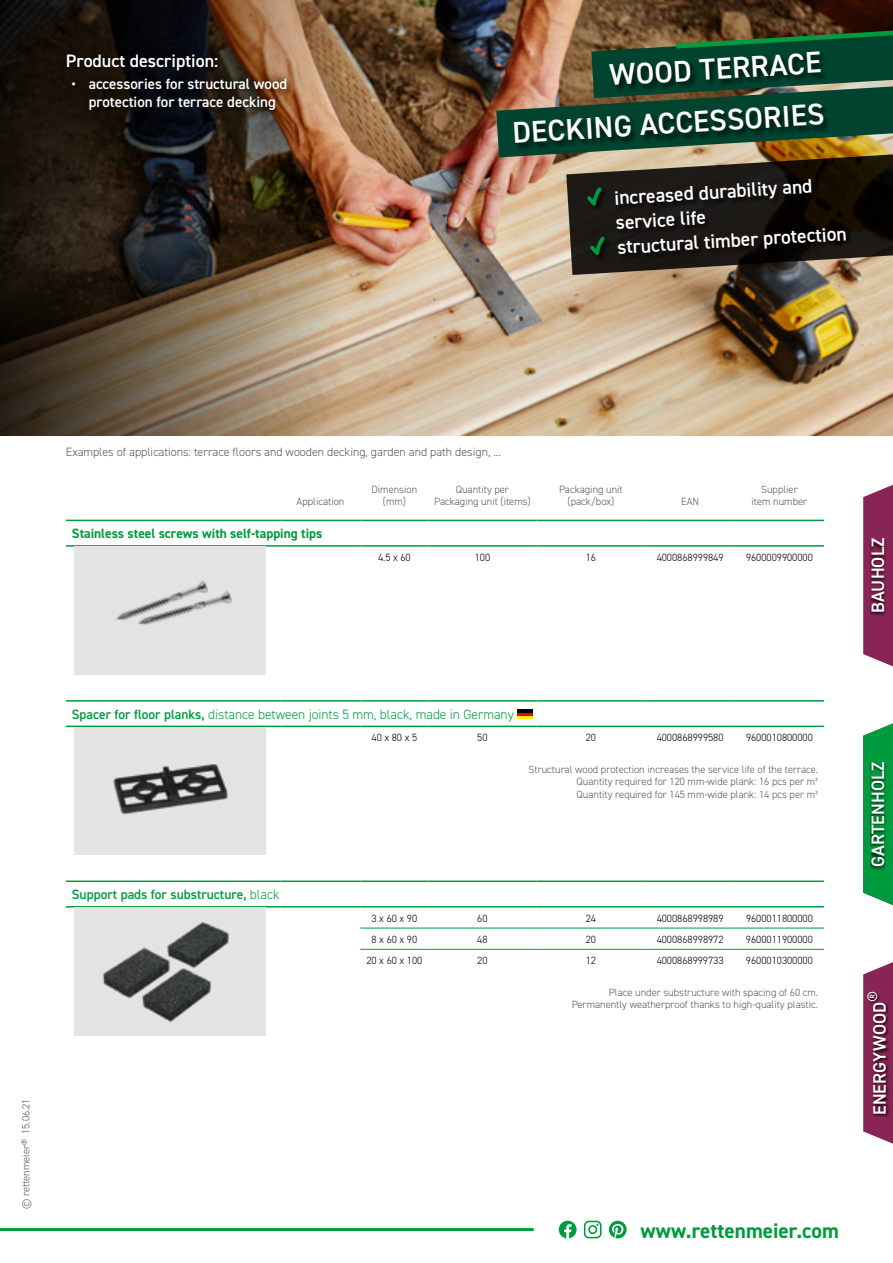
<style>
.page{position:relative;width:893px;height:1263px;background:#fff}
.page>*{position:absolute;margin:0;border:0;box-sizing:border-box;transform-origin:0 0}
.t1{font:600 30px/51px "DIN2014";color:#fff;text-align:right}
.t2{font:700 21.15px "DIN2014";color:#009b3e}
.t3{font:600 19.65px/24.8px "DIN2014";color:#fff}
.t4{font:600 18px "DIN2014";letter-spacing:.005em;color:#fff}
.t5{font:600 15px/18px "DIN2014";color:#fff;text-align:center}
.t6{font:300 13.5px "DIN2014";color:#009b3e}
.t7{font:700 13.5px "DIN2014";color:#009b3e}
.t8{font:600 13.5px "DIN2014";color:#009b3e}
.t9{font:300 12px "DIN2014";color:#575756}
.t10{font:300 10.5px/12.6px "DIN2014";color:#575756;text-align:center}
.t11{font:300 10.5px "DIN2014";color:#000}
.s1{font-weight:600}
.s2{font-weight:300}
.s3{font-family:"DIN Mittel EF";font-weight:400;font-size:24px}
</style>
<div class="page">
<img style="left:389px;top:0;width:504px;height:436px">
<img style="left:0;top:0;width:389px;height:436px">
<img style="left:496px;top:31px;width:397px;height:244px">
<svg style="left:58px;top:46px;width:237px;height:73px;background:#291d14"></svg>
<hr style="left:66px;top:520px;width:215px;height:1px;background:#009b3e">
<hr style="left:281px;top:520px;width:79px;height:1px;background:#009b3e">
<hr style="left:360px;top:520px;width:68px;height:1px;background:#009b3e">
<hr style="left:428px;top:520px;width:108px;height:1px;background:#009b3e">
<hr style="left:536px;top:520px;width:109px;height:1px;background:#009b3e">
<hr style="left:645px;top:520px;width:90px;height:1px;background:#009b3e">
<hr style="left:735px;top:520px;width:89px;height:1px;background:#009b3e">
<hr style="left:66px;top:545px;width:215px;height:2px;background:#009b3e">
<hr style="left:281px;top:545px;width:79px;height:2px;background:#009b3e">
<hr style="left:360px;top:545px;width:68px;height:2px;background:#009b3e">
<hr style="left:428px;top:545px;width:108px;height:2px;background:#009b3e">
<hr style="left:536px;top:545px;width:109px;height:2px;background:#009b3e">
<hr style="left:645px;top:545px;width:90px;height:2px;background:#009b3e">
<hr style="left:735px;top:545px;width:89px;height:2px;background:#009b3e">
<div style="left:75px;top:547px;width:191px;height:127px;background:#e4e4e4"></div>
<hr style="left:66px;top:700px;width:215px;height:2px;background:#009b3e">
<hr style="left:281px;top:700px;width:79px;height:2px;background:#009b3e">
<hr style="left:360px;top:700px;width:68px;height:2px;background:#009b3e">
<hr style="left:428px;top:700px;width:108px;height:2px;background:#009b3e">
<hr style="left:536px;top:700px;width:109px;height:2px;background:#009b3e">
<hr style="left:645px;top:700px;width:90px;height:2px;background:#009b3e">
<hr style="left:735px;top:700px;width:89px;height:2px;background:#009b3e">
<hr style="left:66px;top:726px;width:215px;height:1px;background:#009b3e">
<hr style="left:281px;top:726px;width:79px;height:1px;background:#009b3e">
<hr style="left:360px;top:726px;width:68px;height:1px;background:#009b3e">
<hr style="left:428px;top:726px;width:108px;height:1px;background:#009b3e">
<hr style="left:536px;top:726px;width:109px;height:1px;background:#009b3e">
<hr style="left:645px;top:726px;width:90px;height:1px;background:#009b3e">
<hr style="left:735px;top:726px;width:89px;height:1px;background:#009b3e">
<hr style="left:517px;top:716px;width:15px;height:3px;background:#ffed00">
<hr style="left:517px;top:713px;width:15px;height:3px;background:#e30613">
<hr style="left:517px;top:710px;width:15px;height:3px;background:#000">
<img style="left:75px;top:727px;width:191px;height:128px">
<hr style="left:360px;top:928px;width:68px;height:1px;background:#009b3e">
<hr style="left:360px;top:949px;width:68px;height:1px;background:#009b3e">
<hr style="left:66px;top:880px;width:215px;height:2px;background:#009b3e">
<hr style="left:281px;top:880px;width:79px;height:2px;background:#009b3e">
<hr style="left:360px;top:880px;width:68px;height:2px;background:#009b3e">
<hr style="left:428px;top:880px;width:108px;height:2px;background:#009b3e">
<hr style="left:536px;top:880px;width:109px;height:2px;background:#009b3e">
<hr style="left:645px;top:880px;width:90px;height:2px;background:#009b3e">
<hr style="left:735px;top:880px;width:89px;height:2px;background:#009b3e">
<hr style="left:66px;top:906px;width:215px;height:1px;background:#009b3e">
<hr style="left:281px;top:906px;width:79px;height:1px;background:#009b3e">
<hr style="left:360px;top:906px;width:68px;height:1px;background:#009b3e">
<hr style="left:428px;top:906px;width:108px;height:1px;background:#009b3e">
<hr style="left:536px;top:906px;width:109px;height:1px;background:#009b3e">
<hr style="left:645px;top:906px;width:90px;height:1px;background:#009b3e">
<hr style="left:735px;top:906px;width:89px;height:1px;background:#009b3e">
<hr style="left:428px;top:928px;width:108px;height:1px;background:#009b3e">
<hr style="left:536px;top:928px;width:109px;height:1px;background:#009b3e">
<hr style="left:645px;top:928px;width:90px;height:1px;background:#009b3e">
<hr style="left:735px;top:928px;width:89px;height:1px;background:#009b3e">
<hr style="left:428px;top:949px;width:108px;height:1px;background:#009b3e">
<hr style="left:536px;top:949px;width:109px;height:1px;background:#009b3e">
<hr style="left:645px;top:949px;width:90px;height:1px;background:#009b3e">
<hr style="left:735px;top:949px;width:89px;height:1px;background:#009b3e">
<img style="left:75px;top:907px;width:191px;height:128px">
<svg style="left:863px;top:962px;width:30px;height:182px;background:#99456e"></svg>
<div style="left:868px;top:992px;width:21px;height:125px;background:#000;opacity:.75"></div>
<svg style="left:863px;top:484px;width:30px;height:183px;background:#943b67"></svg>
<div style="left:870px;top:539px;width:16px;height:77px;background:#000;opacity:.75"></div>
<hr style="left:0;top:1228px;width:534px;height:3px;background:#009b3e">
<svg style="left:559px;top:1221px;width:18px;height:17px"></svg>
<svg style="left:584px;top:1221px;width:18px;height:17px"></svg>
<svg style="left:609px;top:1221px;width:18px;height:17px"></svg>
<svg style="left:863px;top:723px;width:30px;height:182px;background:#1ba351"></svg>
<div style="left:870px;top:761px;width:16px;height:108px;background:#000;opacity:.75"></div>
<h3 class="t4" style="left:66px;top:49px;width:154px">Product description:</h3>
<h3 class="t5" style="left:72px;top:75px;width:217px">• accessories for structural wood protection for terrace decking</h3>
<h1 class="t1" style="left:507px;top:57px;width:314px;rotate:-4deg">WOOD TERRACE<br>DECKING ACCESSORIES</h1>
<h3 class="t3" style="left:614px;top:184px;width:232px;rotate:-3deg">increased durability and service life<br>structural timber protection</h3>
<p class="t9" style="left:66px;top:444px;width:437px">Examples of applications: terrace floors and wooden decking, garden and path design, ...</p>
<p class="t10" style="left:297px;top:495px;width:49px">Application</p>
<p class="t10" style="left:372px;top:483px;width:47px">Dimension (mm)</p>
<p class="t10" style="left:434px;top:483px;width:98px">Quantity per<br>Packaging unit (items)</p>
<p class="t10" style="left:559px;top:483px;width:65px">Packaging unit (pack/box)</p>
<p class="t7" style="left:72px;top:525px;width:252px">Stainless steel screws with self-tapping tips</p>
<p class="t10" style="left:681px;top:495px;width:20px">EAN</p>
<p class="t10" style="left:752px;top:483px;width:57px">Supplier item number</p>
<p class="t11" style="left:378px;top:551px;width:34px">4.5 x 60</p>
<p class="t11" style="left:475px;top:551px;width:17px">100</p>
<p class="t11" style="left:586px;top:551px;width:12px">16</p>
<p class="t11" style="left:657px;top:551px;width:68px">4000868999849</p>
<p class="t11" style="left:746px;top:551px;width:68px">9600009900000</p>
<h3 class="t4" style="left:866px;top:613px;width:77px;rotate:-90deg">BAUHOLZ</h3>
<p class="t10" style="left:20px;top:1209px;width:112px;rotate:-90deg">© rettenmeier® 15.06.21</p>
<p class="t6" style="left:72px;top:706px;width:443px"><span class="s1">Spacer for floor planks,</span> distance between joints 5 mm, black, made in Germany</p>
<p class="t11" style="left:372px;top:731px;width:47px">40 x 80 x 5</p>
<p class="t11" style="left:477px;top:731px;width:12px">50</p>
<p class="t11" style="left:586px;top:731px;width:12px">20</p>
<p class="t11" style="left:657px;top:731px;width:68px">4000868999580</p>
<p class="t11" style="left:746px;top:731px;width:68px">9600010800000</p>
<p class="t10" style="left:577px;top:763px;width:243px;text-align:justify;text-indent:-48px">Structural wood protection increases the service life of the terrace.<br>Quantity required for 120 mm-wide plank: 16 pcs per m²<br>Quantity required for 145 mm-wide plank: 14 pcs per m²</p>
<p class="t8" style="left:72px;top:886px;width:209px">Support pads for substructure, <span class="s2">black</span></p>
<h3 class="t4" style="left:866px;top:867px;width:107px;rotate:-90deg">GARTENHOLZ</h3>
<p class="t11" style="left:372px;top:911px;width:47px">3 x 60 x 90</p>
<p class="t11" style="left:477px;top:912px;width:12px">60</p>
<p class="t11" style="left:586px;top:912px;width:12px">24</p>
<p class="t11" style="left:657px;top:912px;width:68px">4000868998989</p>
<p class="t11" style="left:746px;top:912px;width:68px">9600011800000</p>
<p class="t11" style="left:372px;top:933px;width:47px">8 x 60 x 90</p>
<p class="t11" style="left:477px;top:933px;width:12px">48</p>
<p class="t11" style="left:586px;top:933px;width:12px">20</p>
<p class="t11" style="left:657px;top:933px;width:68px">4000868998972</p>
<p class="t11" style="left:746px;top:933px;width:68px">9600011900000</p>
<p class="t11" style="left:366px;top:954px;width:58px">20 x 60 x 100</p>
<p class="t11" style="left:477px;top:954px;width:12px">20</p>
<p class="t11" style="left:586px;top:954px;width:12px">12</p>
<p class="t11" style="left:657px;top:954px;width:68px">4000868999733</p>
<p class="t11" style="left:746px;top:954px;width:68px">9600010300000</p>
<p class="t10" style="left:572px;top:986px;width:248px;text-align:right">Place under substructure with spacing of 60 cm.<br>Permanently weatherproof thanks to high-quality plastic.</p>
<h3 class="t4" style="left:868px;top:1115px;width:126px;rotate:-90deg">ENERGYWOOD<span class="s3">®</span></h3>
<h2 class="t2" style="left:640px;top:1216px;width:200px">www.rettenmeier.com</h2>
</div>
